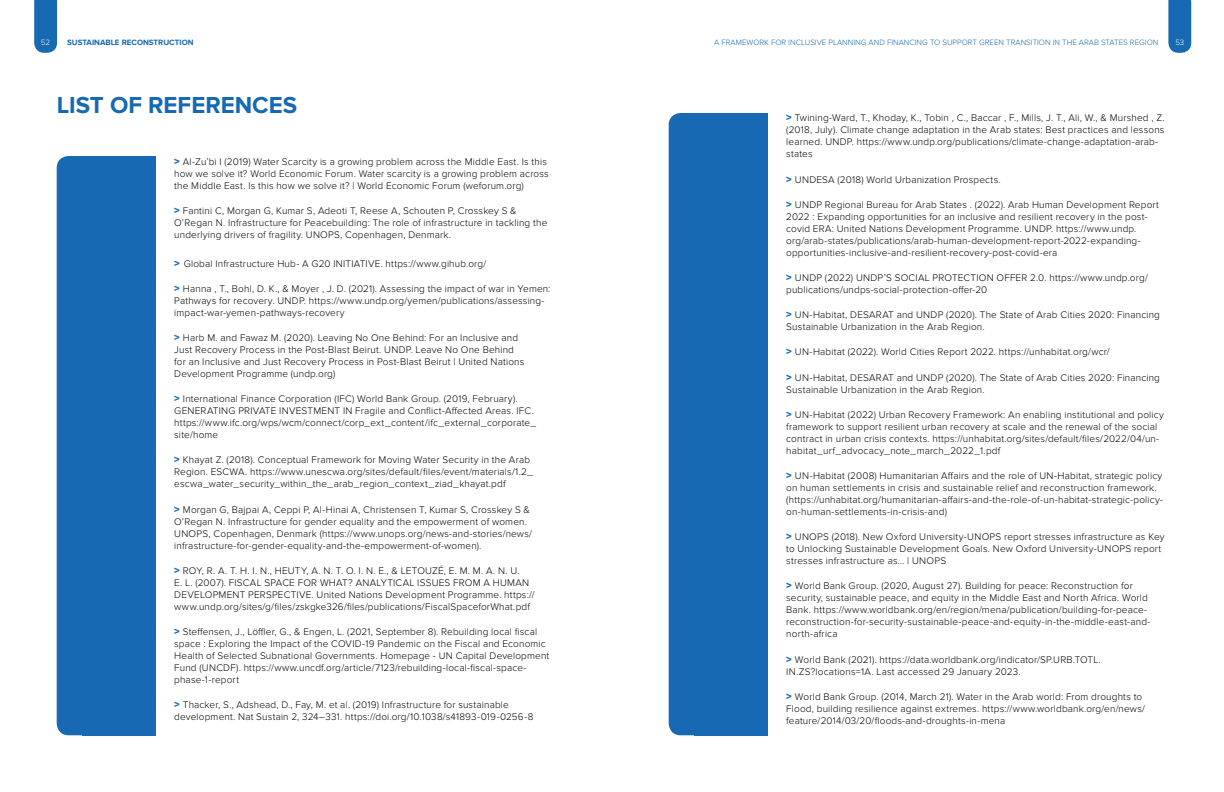
<style>
.page{position:relative;width:1224px;height:792px;background:#fff}
.page>*{position:absolute;margin:0;border:0;box-sizing:border-box;transform-origin:0 0}
.t1{font:700 24px "Proxima Nova";color:#1669b2}
.t2{font:300 10px/12px "Proxima Nova";letter-spacing:.015em;color:#000}
.t3{font:300 8px "Proxima Nova";color:#1669b2}
.t4{font:700 8px "Proxima Nova";color:#1669b2}
.t5{font:300 8px "Proxima Nova";color:#fff}
.s1{font-weight:900;font-size:11px;color:#1669b2}
</style>
<div class="page">
<svg style="left:34px;top:0;width:23px;height:53px"></svg>
<svg style="left:1168px;top:0;width:23px;height:53px"></svg>
<div style="left:57px;top:156px;width:88px;height:579px;background:#1669b2;border-radius:12px"></div>
<div style="left:83px;top:156px;width:73px;height:579px;background:#1669b2"></div>
<div style="left:669px;top:113px;width:88px;height:622px;background:#1669b2;border-radius:12px"></div>
<div style="left:695px;top:113px;width:73px;height:622px;background:#1669b2"></div>
<p class="t5" style="left:41px;top:38px;width:11px">52</p>
<p class="t4" style="left:67px;top:38px;width:128px">SUSTAINABLE RECONSTRUCTION</p>
<p class="t3" style="left:714px;top:38px;width:446px">A FRAMEWORK FOR INCLUSIVE PLANNING AND FINANCING TO SUPPORT GREEN TRANSITION IN THE ARAB STATES REGION</p>
<p class="t5" style="left:1175px;top:38px;width:11px">53</p>
<h1 class="t1" style="left:57px;top:91px;width:242px">LIST OF REFERENCES</h1>
<p class="t2" style="left:174px;top:155px;width:376px"><span class="s1">&gt;</span> Al-Zu’bi I (2019) Water Scarcity is a growing problem across the Middle East. Is this how we solve it? World Economic Forum. Water scarcity is a growing problem across the Middle East. Is this how we solve it? | World Economic Forum (weforum.org)</p>
<p class="t2" style="left:174px;top:205px;width:375px"><span class="s1">&gt;</span> Fantini C, Morgan G, Kumar S, Adeoti T, Reese A, Schouten P, Crosskey S &amp;<br>O’Regan N. Infrastructure for Peacebuilding: The role of infrastructure in tackling the underlying drivers of fragility. UNOPS, Copenhagen, Denmark.</p>
<p class="t2" style="left:174px;top:257px;width:314px"><span class="s1">&gt;</span> Global Infrastructure Hub- A G20 INITIATIVE. https://www.gihub.org/</p>
<p class="t2" style="left:174px;top:283px;width:378px"><span class="s1">&gt;</span> Hanna , T., Bohl, D. K., &amp; Moyer , J. D. (2021). Assessing the impact of war in Yemen:<br>Pathways for recovery. UNDP. https://www.undp.org/yemen/publications/assessing&shy;impact-war-yemen-pathways-recovery</p>
<p class="t2" style="left:174px;top:332px;width:352px"><span class="s1">&gt;</span> Harb M. and Fawaz M. (2020). Leaving No One Behind: For an Inclusive and Just Recovery Process in the Post-Blast Beirut. UNDP. Leave No One Behind for an Inclusive and Just Recovery Process in Post-Blast Beirut | United Nations Development Programme (undp.org)</p>
<p class="t2" style="left:174px;top:393px;width:364px"><span class="s1">&gt;</span> International Finance Corporation (IFC) World Bank Group. (2019, February).<br>GENERATING PRIVATE INVESTMENT IN Fragile and Conflict-Affected Areas. IFC. https://www.ifc.org/wps/wcm/connect/corp_ext_content/ifc_external_corporate_ site/home</p>
<p class="t2" style="left:174px;top:454px;width:360px"><span class="s1">&gt;</span> Khayat Z. (2018). Conceptual Framework for Moving Water Security in the Arab<br>Region. ESCWA. https://www.unescwa.org/sites/default/files/event/materials/1.2_ escwa_water_security_within_the_arab_region_context_ziad_khayat.pdf</p>
<p class="t2" style="left:174px;top:503px;width:359px"><span class="s1">&gt;</span> Morgan G, Bajpai A, Ceppi P, Al-Hinai A, Christensen T, Kumar S, Crosskey S &amp; O’Regan N. Infrastructure for gender equality and the empowerment of women.<br>UNOPS, Copenhagen, Denmark (https://www.unops.org/news-and-stories/news/ infrastructure-for-gender-equality-and-the-empowerment-of-women).</p>
<p class="t2" style="left:174px;top:565px;width:362px"><span class="s1">&gt;</span> ROY, R. A. T. H. I. N., HEUTY, A. N. T. O. I. N. E., &amp; LETOUZÉ, E. M. M. A. N. U.<br>E. L. (2007). FISCAL SPACE FOR WHAT? ANALYTICAL ISSUES FROM A HUMAN DEVELOPMENT PERSPECTIVE. United Nations Development Programme. https:// www.undp.org/sites/g/files/zskgke326/files/publications/FiscalSpaceforWhat.pdf</p>
<p class="t2" style="left:174px;top:626px;width:377px"><span class="s1">&gt;</span> Steffensen, J., Löffler, G., &amp; Engen, L. (2021, September 8). Rebuilding local fiscal space : Exploring the Impact of the COVID-19 Pandemic on the Fiscal and Economic Health of Selected Subnational Governments. Homepage - UN Capital Development Fund (UNCDF). https://www.uncdf.org/article/7123/rebuilding-local-fiscal-space&shy;phase-1-report</p>
<p class="t2" style="left:174px;top:699px;width:361px"><span class="s1">&gt;</span> Thacker, S., Adshead, D., Fay, M. et al. (2019) Infrastructure for sustainable development. Nat Sustain 2, 324–331. https://doi.org/10.1038/s41893-019-0256-8</p>
<p class="t2" style="left:786px;top:112px;width:380px"><span class="s1">&gt;</span> Twining-Ward, T., Khoday, K., Tobin , C., Baccar , F., Mills, J. T., Ali, W., &amp; Murshed , Z. (2018, July). Climate change adaptation in the Arab states: Best practices and lessons learned. UNDP. https://www.undp.org/publications/climate-change-adaptation-arab&shy;states</p>
<p class="t2" style="left:786px;top:173px;width:216px"><span class="s1">&gt;</span> UNDESA (2018) World Urbanization Prospects.</p>
<p class="t2" style="left:786px;top:199px;width:374px"><span class="s1">&gt;</span> UNDP Regional Bureau for Arab States . (2022). Arab Human Development Report 2022 : Expanding opportunities for an inclusive and resilient recovery in the post&shy;covid ERA: United Nations Development Programme. UNDP. https://www.undp. org/arab-states/publications/arab-human-development-report-2022-expanding&shy;opportunities-inclusive-and-resilient-recovery-post-covid-era</p>
<p class="t2" style="left:786px;top:272px;width:363px"><span class="s1">&gt;</span> UNDP (2022) UNDP’S SOCIAL PROTECTION OFFER 2.0. https://www.undp.org/ publications/undps-social-protection-offer-20</p>
<p class="t2" style="left:786px;top:309px;width:375px"><span class="s1">&gt;</span> UN-Habitat, DESARAT and UNDP (2020). The State of Arab Cities 2020: Financing<br>Sustainable Urbanization in the Arab Region.</p>
<p class="t2" style="left:786px;top:346px;width:325px"><span class="s1">&gt;</span> UN-Habitat (2022). World Cities Report 2022. https://unhabitat.org/wcr/</p>
<p class="t2" style="left:786px;top:371px;width:375px"><span class="s1">&gt;</span> UN-Habitat, DESARAT and UNDP (2020). The State of Arab Cities 2020: Financing<br>Sustainable Urbanization in the Arab Region.</p>
<p class="t2" style="left:786px;top:409px;width:379px"><span class="s1">&gt;</span> UN-Habitat (2022) Urban Recovery Framework: An enabling institutional and policy framework to support resilient urban recovery at scale and the renewal of the social contract in urban crisis contexts. https://unhabitat.org/sites/default/files/2022/04/un&shy;habitat_urf_advocacy_note_march_2022_1.pdf</p>
<p class="t2" style="left:786px;top:470px;width:378px"><span class="s1">&gt;</span> UN-Habitat (2008) Humanitarian Affairs and the role of UN-Habitat, strategic policy on human settlements in crisis and sustainable relief and reconstruction framework. (https://unhabitat.org/humanitarian-affairs-and-the-role-of-un-habitat-strategic-policy&shy;on-human-settlements-in-crisis-and)</p>
<p class="t2" style="left:786px;top:531px;width:380px"><span class="s1">&gt;</span> UNOPS (2018). New Oxford University-UNOPS report stresses infrastructure as Key to Unlocking Sustainable Development Goals. New Oxford University-UNOPS report stresses infrastructure as… | UNOPS</p>
<p class="t2" style="left:786px;top:580px;width:366px"><span class="s1">&gt;</span> World Bank Group. (2020, August 27). Building for peace: Reconstruction for security, sustainable peace, and equity in the Middle East and North Africa. World Bank. https://www.worldbank.org/en/region/mena/publication/building-for-peace&shy;reconstruction-for-security-sustainable-peace-and-equity-in-the-middle-east-and&shy;north-africa</p>
<p class="t2" style="left:786px;top:653px;width:316px"><span class="s1">&gt;</span> World Bank (2021). https://data.worldbank.org/indicator/SP.URB.TOTL.<br>IN.ZS?locations=1A. Last accessed 29 January 2023.</p>
<p class="t2" style="left:786px;top:691px;width:360px"><span class="s1">&gt;</span> World Bank Group. (2014, March 21). Water in the Arab world: From droughts to<br>Flood, building resilience against extremes. https://www.worldbank.org/en/news/ feature/2014/03/20/floods-and-droughts-in-mena</p>
</div>
